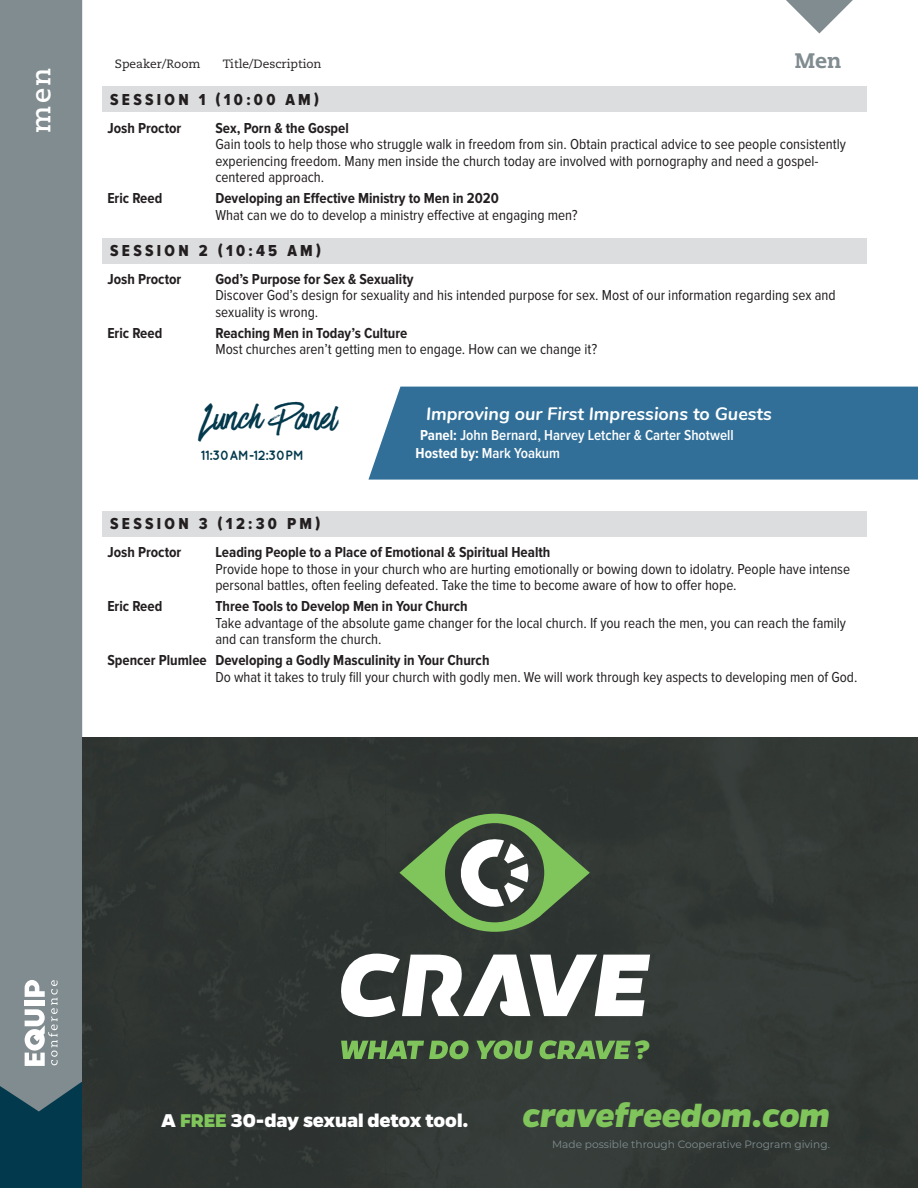
<style>
.page{position:relative;width:918px;height:1188px;background:#fff}
.page>*{position:absolute;margin:0;border:0;box-sizing:border-box;transform-origin:0 0}
.t1{font:41.7px "Have Heart One";color:#03394c}
.t2{font:italic 800 36.15px "Gentona";letter-spacing:-.01em;color:#80c55b}
.t3{font:800 30.15px "Gentona";color:#80c55b}
.t4{font:700 27px "Caecilia LT Pro 75";color:#fff}
.t5{font:800 21px "Gentona";letter-spacing:-.005em;color:#fff}
.t6{font:800 21px "Caecilia LT Pro 85";color:#818c90}
.t7{font:italic 700 18px "Nunito";color:#fff}
.Session{font:16.5px "Proxima Nova Cond Extrabld";letter-spacing:.2em;color:#231f20}
.Title__Bold{font:15px/16.5px "Proxima Nova Cond";color:#231f20}
.Title__Bold-2{font:700 15px "Proxima Nova Cond";color:#231f20}
.t8{font:600 15px/18px "Proxima Nova Cond";color:#fff}
.t9{font:700 13.5px "Quicksand";letter-spacing:-.025em;color:#03394c}
.t10{font:12px "Caecilia LT Pro 55 Roman";color:#231f20}
.t11{font:10.65px "Montserrat";color:#818c90}
.s1{font-weight:700}
.s2{color:#80c55b}
.s3{font-style:normal}
</style>
<div class="page">
<div style="left:0;top:0;width:82px;height:1188px;background:#03394c"></div>
<div style="left:0;top:0;width:82px;height:1112px;background:#818c90"></div>
<svg style="left:22px;top:980px;width:36px;height:86px;background:#b4babc"></svg>
<div style="left:102px;top:87px;width:764px;height:25px;background:#dcdddf"></div>
<div style="left:102px;top:238px;width:764px;height:25px;background:#dcdddf"></div>
<div style="left:102px;top:511px;width:764px;height:26px;background:#dcdddf"></div>
<svg style="left:786px;top:0;width:67px;height:34px"></svg>
<div style="left:368px;top:387px;width:550px;height:93px;background:#316f98"></div>
<div style="left:82px;top:738px;width:836px;height:450px;background:#313733"></div>
<svg style="left:399px;top:814px;width:191px;height:118px;background:#5b7252"></svg>
<svg style="left:340px;top:954px;width:310px;height:63px"></svg>
<svg style="left:341px;top:1040px;width:290px;height:19px;background:#5e884a"></svg>
<p class="t4" style="left:23px;top:133px;width:67px;rotate:-90deg">men</p>
<p class="t10" style="left:115px;top:56px;width:87px">Speaker/Room</p>
<p class="t10" style="left:223px;top:56px;width:100px">Title/Description</p>
<p class="t6" style="left:795px;top:47px;width:48px">Men</p>
<p class="Session" style="left:110px;top:90px;width:211px">SESSION 1 (10:00 AM)</p>
<p class="Title__Bold-2" style="left:107px;top:120px;width:75px">Josh Proctor</p>
<p class="Title__Bold-2" style="left:215px;top:120px;width:135px">Sex, Porn &amp; the Gospel</p>
<p class="Title__Bold" style="left:215px;top:136px;width:632px">Gain tools to help those who struggle walk in freedom from sin. Obtain practical advice to see people consistently experiencing freedom. Many men inside the church today are involved with pornography and need a gospel-</p>
<p class="Title__Bold" style="left:215px;top:169px;width:110px">centered approach.</p>
<p class="Title__Bold-2" style="left:107px;top:190px;width:56px">Eric Reed</p>
<p class="Title__Bold-2" style="left:215px;top:190px;width:285px">Developing an Effective Ministry to Men in 2020</p>
<p class="Title__Bold" style="left:215px;top:207px;width:364px">What can we do to develop a ministry effective at engaging men?</p>
<p class="Session" style="left:110px;top:241px;width:212px">SESSION 2 (10:45 AM)</p>
<p class="Title__Bold-2" style="left:107px;top:271px;width:75px">Josh Proctor</p>
<p class="Title__Bold-2" style="left:215px;top:271px;width:200px">God’s Purpose for Sex &amp; Sexuality</p>
<p class="Title__Bold" style="left:215px;top:288px;width:622px">Discover God’s design for sexuality and his intended purpose for sex. Most of our information regarding sex and sexuality is wrong.</p>
<p class="Title__Bold-2" style="left:107px;top:325px;width:56px">Eric Reed</p>
<p class="Title__Bold-2" style="left:215px;top:325px;width:193px">Reaching Men in Today’s Culture</p>
<p class="Title__Bold" style="left:215px;top:342px;width:383px">Most churches aren’t getting men to engage. How can we change it?</p>
<p class="t1" style="left:200px;top:395px;width:138px">Lunch Panel</p>
<p class="t9" style="left:201px;top:447px;width:105px">11:30AM-12:30PM</p>
<p class="t7" style="left:426px;top:400px;width:347px">Improving our First Impressions to Guests</p>
<p class="t8" style="left:416px;top:427px;width:320px"><span class="s1">Panel:</span> John Bernard, Harvey Letcher &amp; Carter Shotwell<br><span class="s1">Hosted by:</span> Mark Yoakum</p>
<p class="Session" style="left:110px;top:515px;width:212px">SESSION 3 (12:30 PM)</p>
<p class="Title__Bold-2" style="left:107px;top:544px;width:75px">Josh Proctor</p>
<p class="Title__Bold-2" style="left:215px;top:544px;width:337px">Leading People to a Place of Emotional &amp; Spiritual Health</p>
<p class="Title__Bold" style="left:215px;top:561px;width:636px">Provide hope to those in your church who are hurting emotionally or bowing down to idolatry. People have intense personal battles, often feeling defeated. Take the time to become aware of how to offer hope.</p>
<p class="Title__Bold-2" style="left:107px;top:598px;width:56px">Eric Reed</p>
<p class="Title__Bold-2" style="left:215px;top:598px;width:254px">Three Tools to Develop Men in Your Church</p>
<p class="Title__Bold" style="left:215px;top:615px;width:632px">Take advantage of the absolute game changer for the local church. If you reach the men, you can reach the family and can transform the church.</p>
<p class="Title__Bold-2" style="left:107px;top:652px;width:384px">Spencer Plumlee Developing a Godly Masculinity in Your Church</p>
<p class="Title__Bold" style="left:215px;top:669px;width:644px">Do what it takes to truly fill your church with godly men. We will work through key aspects to developing men of God.</p>
<h3 class="t3" style="left:633px;top:1032px;width:21px">?</h3>
<p class="t5" style="left:161px;top:1108px;width:309px">A <span class="s2">FREE</span> 30-day sexual detox tool.</p>
<p class="t2" style="left:523px;top:1095px;width:309px">cravefreedom<span class="s3">.</span>com</p>
<p class="t11" style="left:552px;top:1137px;width:279px">Made possible through Cooperative Program giving.</p>
</div>
